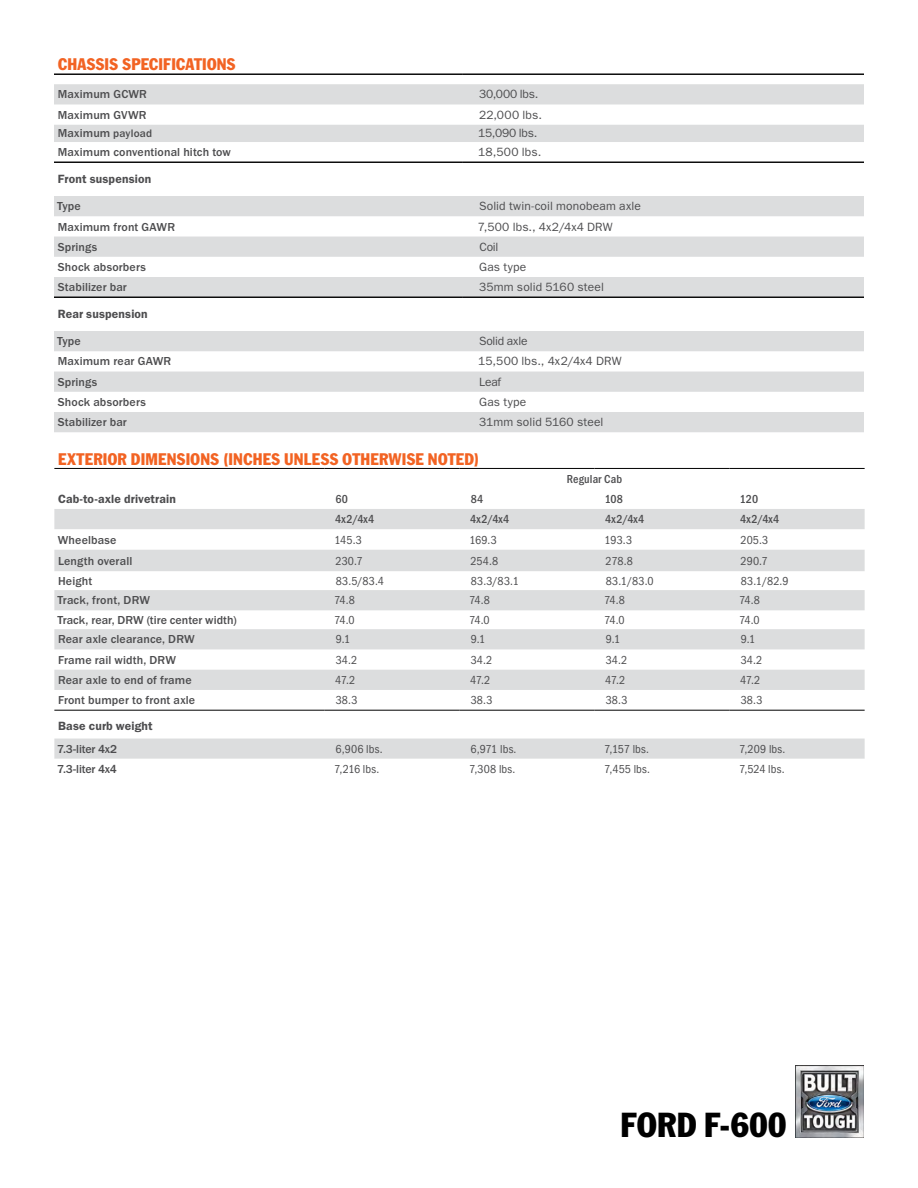
<style>
.page{position:relative;width:918px;height:1188px;background:#fff}
.page>*{position:absolute;margin:0;border:0;box-sizing:border-box;transform-origin:0 0}
.t1{font:condensed 34.05px "Franklin Gothic Std";letter-spacing:.015em;color:#000}
.t2{font:condensed 16.5px "Franklin Gothic Std";letter-spacing:.015em;color:#f26323}
.t3{font:500 12px "ITC Franklin Gothic Std";letter-spacing:.01em;color:#4d4d4f}
.t4{font:condensed 12px "ITC Franklin Gothic Std";letter-spacing:.01em;color:#4d4d4f}
.t5{font:12px "ITC Franklin Gothic Std";letter-spacing:.01em;color:#4d4d4f}
.t6{font:600 12px "ITC Franklin Gothic Std";letter-spacing:.01em;color:#4d4d4f}
.t7{font:500 condensed 12px "ITC Franklin Gothic Std";letter-spacing:.01em;color:#4d4d4f}
.t8{font:500 12px "ITC Franklin Gothic Std";letter-spacing:-.015em;color:#4d4d4f}
.t9{font:500 12px "ITC Franklin Gothic Std";letter-spacing:-.02em;color:#4d4d4f}
.t10{font:12px "ITC Franklin Gothic Std";letter-spacing:-.02em;color:#4d4d4f}
.s1{font-size:11.25px}
</style>
<div class="page">
<img style="left:795px;top:1065px;width:69px;height:73px">
<svg style="left:54px;top:84px;width:810px;height:348px"></svg>
<hr style="left:54px;top:74px;width:408px;height:1px;background:#000">
<hr style="left:462px;top:74px;width:402px;height:1px;background:#000">
<hr style="left:54px;top:162px;width:408px;height:1px;background:#000">
<hr style="left:462px;top:162px;width:402px;height:1px;background:#000">
<hr style="left:54px;top:297px;width:408px;height:1px;background:#000">
<hr style="left:462px;top:297px;width:402px;height:1px;background:#000">
<svg style="left:54px;top:509px;width:811px;height:250px"></svg>
<hr style="left:54px;top:468px;width:271px;height:1px;background:#000">
<hr style="left:325px;top:468px;width:135px;height:1px;background:#000">
<hr style="left:460px;top:468px;width:135px;height:1px;background:#000">
<hr style="left:595px;top:468px;width:135px;height:1px;background:#000">
<hr style="left:730px;top:468px;width:135px;height:1px;background:#000">
<hr style="left:54px;top:710px;width:271px;height:1px;background:#000">
<hr style="left:325px;top:710px;width:135px;height:1px;background:#000">
<hr style="left:460px;top:710px;width:135px;height:1px;background:#000">
<hr style="left:595px;top:710px;width:135px;height:1px;background:#000">
<hr style="left:730px;top:710px;width:135px;height:1px;background:#000">
<h2 class="t2" style="left:58px;top:54px;width:179px">CHASSIS SPECIFICATIONS</h2>
<p class="t3" style="left:58px;top:88px;width:91px">Maximum GCWR</p>
<p class="t5" style="left:479px;top:88px;width:61px">30,000 lbs.</p>
<p class="t3" style="left:58px;top:108px;width:90px">Maximum GVWR</p>
<p class="t5" style="left:479px;top:108px;width:64px">22,000 lbs.</p>
<p class="t3" style="left:58px;top:127px;width:96px">Maximum <span class="s1">payload</span></p>
<p class="t5" style="left:478px;top:127px;width:61px">15,090 lbs.</p>
<p class="t3" style="left:58px;top:146px;width:175px">Maximum conventional hitch tow</p>
<p class="t5" style="left:478px;top:145px;width:65px">18,500 lbs.</p>
<p class="t6" style="left:58px;top:172px;width:95px">Front suspension</p>
<p class="t3" style="left:57px;top:200px;width:25px">Type</p>
<p class="t5" style="left:479px;top:199px;width:163px">Solid twin-coil monobeam axle</p>
<p class="t3" style="left:58px;top:220px;width:119px">Maximum front GAWR</p>
<p class="t5" style="left:478px;top:220px;width:137px">7,500 lbs., 4x2/4x4 DRW</p>
<p class="t3" style="left:58px;top:240px;width:41px">Springs</p>
<p class="t5" style="left:479px;top:240px;width:20px">Coil</p>
<p class="t3" style="left:58px;top:260px;width:89px">Shock absorbers</p>
<p class="t5" style="left:479px;top:260px;width:49px">Gas type</p>
<p class="t3" style="left:58px;top:281px;width:71px">Stabilizer bar</p>
<p class="t5" style="left:479px;top:280px;width:126px">35mm solid 5160 steel</p>
<p class="t6" style="left:58px;top:307px;width:91px">Rear suspension</p>
<p class="t3" style="left:57px;top:335px;width:25px">Type</p>
<p class="t10" style="left:479px;top:334px;width:50px">Solid axle</p>
<p class="t3" style="left:58px;top:355px;width:115px">Maximum rear GAWR</p>
<p class="t5" style="left:478px;top:355px;width:145px">15,500 lbs., 4x2/4x4 DRW</p>
<p class="t3" style="left:58px;top:375px;width:41px">Springs</p>
<p class="t5" style="left:479px;top:375px;width:23px">Leaf</p>
<p class="t3" style="left:58px;top:395px;width:89px">Shock absorbers</p>
<p class="t5" style="left:479px;top:395px;width:49px">Gas type</p>
<p class="t3" style="left:58px;top:416px;width:71px">Stabilizer bar</p>
<p class="t5" style="left:479px;top:415px;width:126px">31mm solid 5160 steel</p>
<h2 class="t2" style="left:58px;top:449px;width:423px">EXTERIOR DIMENSIONS (INCHES UNLESS OTHERWISE NOTED)</h2>
<p class="t7" style="left:567px;top:472px;width:57px">Regular Cab</p>
<p class="t6" style="left:58px;top:492px;width:119px">Cab-to-axle drivetrain</p>
<p class="t7" style="left:336px;top:492px;width:14px">60</p>
<p class="t7" style="left:471px;top:492px;width:14px">84</p>
<p class="t7" style="left:605px;top:492px;width:20px">108</p>
<p class="t7" style="left:740px;top:492px;width:20px">120</p>
<p class="t7" style="left:335px;top:512px;width:40px">4x2/4x4</p>
<p class="t7" style="left:470px;top:512px;width:40px">4x2/4x4</p>
<p class="t7" style="left:605px;top:512px;width:40px">4x2/4x4</p>
<p class="t7" style="left:740px;top:512px;width:40px">4x2/4x4</p>
<p class="t3" style="left:58px;top:533px;width:60px">Wheelbase</p>
<p class="t4" style="left:335px;top:533px;width:29px">145.3</p>
<p class="t4" style="left:470px;top:533px;width:29px">169.3</p>
<p class="t4" style="left:605px;top:533px;width:29px">193.3</p>
<p class="t4" style="left:741px;top:533px;width:29px">205.3</p>
<p class="t3" style="left:58px;top:554px;width:76px">Length overall</p>
<p class="t4" style="left:336px;top:554px;width:29px">230.7</p>
<p class="t4" style="left:471px;top:554px;width:29px">254.8</p>
<p class="t4" style="left:606px;top:554px;width:29px">278.8</p>
<p class="t4" style="left:741px;top:554px;width:29px">290.7</p>
<p class="t3" style="left:58px;top:574px;width:36px">Height</p>
<p class="t4" style="left:336px;top:574px;width:50px">83.5/83.4</p>
<p class="t4" style="left:471px;top:574px;width:50px">83.3/83.1</p>
<p class="t4" style="left:606px;top:574px;width:49px">83.1/83.0</p>
<p class="t4" style="left:741px;top:574px;width:49px">83.1/82.9</p>
<p class="t3" style="left:58px;top:594px;width:94px">Track, front, DRW</p>
<p class="t4" style="left:334px;top:594px;width:22px">74.8</p>
<p class="t4" style="left:469px;top:594px;width:22px">74.8</p>
<p class="t4" style="left:604px;top:594px;width:22px">74.8</p>
<p class="t4" style="left:739px;top:594px;width:22px">74.8</p>
<p class="t3" style="left:58px;top:613px;width:181px">Track, rear, DRW (tire center width)</p>
<p class="t4" style="left:334px;top:613px;width:22px">74.0</p>
<p class="t4" style="left:469px;top:613px;width:22px">74.0</p>
<p class="t4" style="left:604px;top:613px;width:22px">74.0</p>
<p class="t4" style="left:739px;top:613px;width:22px">74.0</p>
<p class="t3" style="left:58px;top:633px;width:138px">Rear axle clearance, DRW</p>
<p class="t4" style="left:336px;top:633px;width:16px">9.1</p>
<p class="t4" style="left:471px;top:633px;width:16px">9.1</p>
<p class="t4" style="left:606px;top:633px;width:16px">9.1</p>
<p class="t4" style="left:741px;top:633px;width:16px">9.1</p>
<p class="t3" style="left:58px;top:653px;width:119px">Frame rail width, DRW</p>
<p class="t4" style="left:336px;top:653px;width:23px">34.2</p>
<p class="t4" style="left:471px;top:653px;width:23px">34.2</p>
<p class="t4" style="left:606px;top:653px;width:23px">34.2</p>
<p class="t4" style="left:741px;top:653px;width:23px">34.2</p>
<p class="t3" style="left:58px;top:673px;width:135px">Rear axle to end of frame</p>
<p class="t4" style="left:335px;top:673px;width:22px">47.2</p>
<p class="t4" style="left:470px;top:673px;width:22px">47.2</p>
<p class="t4" style="left:605px;top:673px;width:22px">47.2</p>
<p class="t4" style="left:740px;top:673px;width:22px">47.2</p>
<p class="t3" style="left:58px;top:693px;width:139px">Front bumper to front axle</p>
<p class="t4" style="left:336px;top:693px;width:23px">38.3</p>
<p class="t4" style="left:471px;top:693px;width:23px">38.3</p>
<p class="t4" style="left:606px;top:693px;width:23px">38.3</p>
<p class="t4" style="left:741px;top:693px;width:23px">38.3</p>
<p class="t6" style="left:58px;top:719px;width:96px">Base curb weight</p>
<p class="t8" style="left:57px;top:742px;width:62px">7.3-liter 4x2</p>
<p class="t4" style="left:336px;top:742px;width:48px">6,906 lbs.</p>
<p class="t4" style="left:471px;top:742px;width:47px">6,971 lbs.</p>
<p class="t4" style="left:604px;top:742px;width:46px">7,157 lbs.</p>
<p class="t4" style="left:739px;top:742px;width:48px">7,209 lbs.</p>
<p class="t9" style="left:57px;top:762px;width:61px">7.3-liter 4x4</p>
<p class="t4" style="left:334px;top:762px;width:47px">7,216 lbs.</p>
<p class="t4" style="left:469px;top:762px;width:48px">7,308 lbs.</p>
<p class="t4" style="left:604px;top:762px;width:47px">7,455 lbs.</p>
<p class="t4" style="left:739px;top:762px;width:47px">7,524 lbs.</p>
<h1 class="t1" style="left:621px;top:1104px;width:167px">FORD F-600</h1>
</div>
